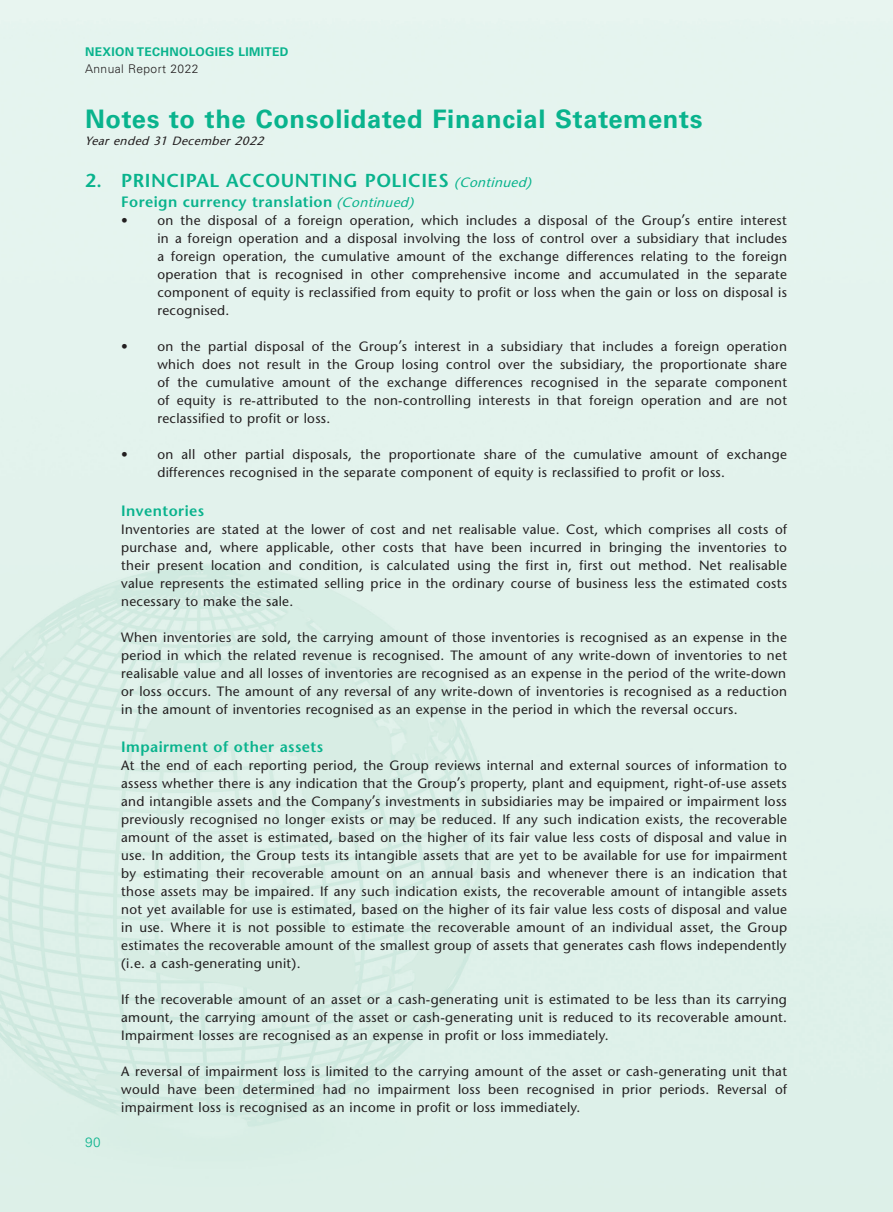
<style>
.page{position:relative;width:893px;height:1212px;background:#e1f2eb}
.page>*{position:absolute;margin:0;border:0;box-sizing:border-box;transform-origin:0 0}
.t1{font:700 25.5px "Univers LT Std";letter-spacing:.025em;color:#09b38d}
.t2{font:600 18.75px "Stone Sans Std";letter-spacing:.03em;color:#09b38d}
.t3{font:600 15px "Stone Sans Std";letter-spacing:.03em;color:#09b38d}
.t4{font:500 13.5px/18px "Stone Sans Std";letter-spacing:.025em;color:#231f20;text-align:justify}
.t5{font:300 13.5px "Univers LT Std";color:#09b38d}
.t6{font:700 12px "Univers LT Std";letter-spacing:.03em;color:#09b38d}
.t7{font:italic 500 12px "Stone Sans Std";color:#231f20}
.t8{font:300 12px "Univers LT Std";letter-spacing:.035em;color:#231f20}
.s1{font-weight:500;font-style:italic;font-size:13.5px}
</style>
<div class="page">
<p class="t6" style="left:85px;top:45px;width:205px">NEXION TECHNOLOGIES LIMITED</p>
<p class="t8" style="left:85px;top:61px;width:115px">Annual Report 2022</p>
<h1 class="t1" style="left:85px;top:104px;width:619px">Notes to the Consolidated Financial Statements</h1>
<p class="t7" style="left:85px;top:134px;width:184px">Year ended 31 December 2022</p>
<h2 class="t2" style="left:85px;top:169px;width:452px">2. PRINCIPAL ACCOUNTING POLICIES <span class="s1">(Continued)</span></h2>
<p class="t3" style="left:121px;top:193px;width:298px">Foreign currency translation <span class="s1">(Continued)</span></p>
<p class="t4" style="left:157px;top:211px;width:631px;text-indent:-36px">• on the disposal of a foreign operation, which includes a disposal of the Group’s entire interest in a foreign operation and a disposal involving the loss of control over a subsidiary that includes a foreign operation, the cumulative amount of the exchange differences relating to the foreign operation that is recognised in other comprehensive income and accumulated in the separate component of equity is reclassified from equity to profit or loss when the gain or loss on disposal is recognised.</p>
<p class="t4" style="left:157px;top:337px;width:631px;text-indent:-36px">• on the partial disposal of the Group’s interest in a subsidiary that includes a foreign operation which does not result in the Group losing control over the subsidiary, the proportionate share of the cumulative amount of the exchange differences recognised in the separate component of equity is re-attributed to the non-controlling interests in that foreign operation and are not reclassified to profit or loss.</p>
<p class="t4" style="left:157px;top:445px;width:631px;text-indent:-36px">• on all other partial disposals, the proportionate share of the cumulative amount of exchange differences recognised in the separate component of equity is reclassified to profit or loss.</p>
<p class="t3" style="left:121px;top:501px;width:85px">Inventories</p>
<p class="t4" style="left:121px;top:520px;width:667px">Inventories are stated at the lower of cost and net realisable value. Cost, which comprises all costs of purchase and, where applicable, other costs that have been incurred in bringing the inventories to their present location and condition, is calculated using the first in, first out method. Net realisable value represents the estimated selling price in the ordinary course of business less the estimated costs necessary to make the sale.</p>
<p class="t4" style="left:121px;top:628px;width:667px">When inventories are sold, the carrying amount of those inventories is recognised as an expense in the period in which the related revenue is recognised. The amount of any write-down of inventories to net realisable value and all losses of inventories are recognised as an expense in the period of the write-down or loss occurs. The amount of any reversal of any write-down of inventories is recognised as a reduction in the amount of inventories recognised as an expense in the period in which the reversal occurs.</p>
<p class="t3" style="left:121px;top:738px;width:203px">Impairment of other assets</p>
<p class="t4" style="left:121px;top:756px;width:667px">At the end of each reporting period, the Group reviews internal and external sources of information to assess whether there is any indication that the Group’s property, plant and equipment, right-of-use assets and intangible assets and the Company’s investments in subsidiaries may be impaired or impairment loss previously recognised no longer exists or may be reduced. If any such indication exists, the recoverable amount of the asset is estimated, based on the higher of its fair value less costs of disposal and value in use. In addition, the Group tests its intangible assets that are yet to be available for use for impairment by estimating their recoverable amount on an annual basis and whenever there is an indication that those assets may be impaired. If any such indication exists, the recoverable amount of intangible assets not yet available for use is estimated, based on the higher of its fair value less costs of disposal and value in use. Where it is not possible to estimate the recoverable amount of an individual asset, the Group estimates the recoverable amount of the smallest group of assets that generates cash flows independently (i.e. a cash-generating unit).</p>
<p class="t4" style="left:121px;top:990px;width:667px">If the recoverable amount of an asset or a cash-generating unit is estimated to be less than its carrying amount, the carrying amount of the asset or cash-generating unit is reduced to its recoverable amount.<br>Impairment losses are recognised as an expense in profit or loss immediately.</p>
<p class="t4" style="left:121px;top:1062px;width:667px">A reversal of impairment loss is limited to the carrying amount of the asset or cash-generating unit that would have been determined had no impairment loss been recognised in prior periods. Reversal of impairment loss is recognised as an income in profit or loss immediately.</p>
<p class="t5" style="left:85px;top:1134px;width:17px">90</p>
</div>
